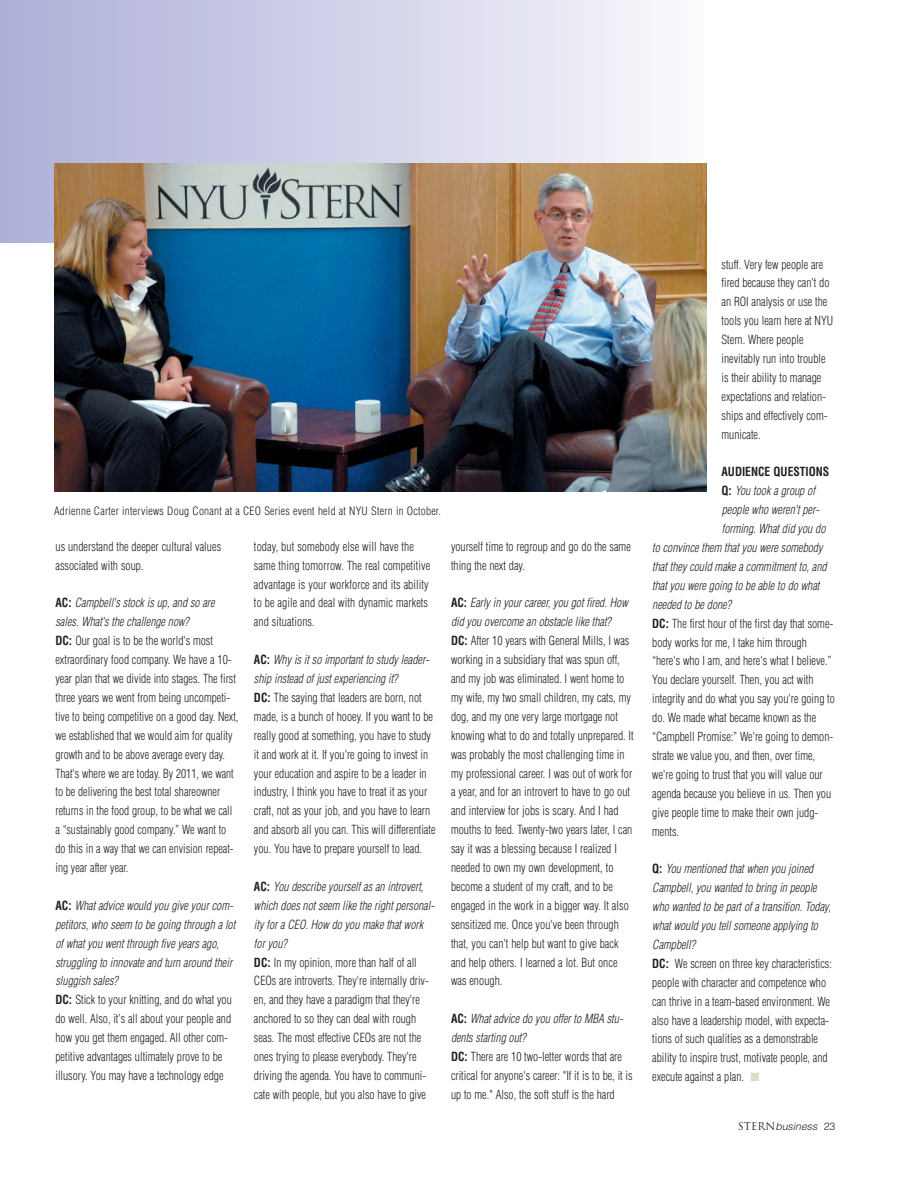
<style>
.page{position:relative;width:918px;height:1188px;background:#fff}
.page>*{position:absolute;margin:0;border:0;box-sizing:border-box;transform-origin:0 0}
.t1{font:300 condensed 12.3px/18.9px "Helvetica";color:#231f20;scale:.94 1}
.t2{font:italic 300 condensed 12.3px "Helvetica";color:#231f20;scale:.94 1}
.t3{font:700 condensed 12.3px "Helvetica";color:#231f20;scale:.94 1}
.t4{font:300 condensed 11.25px "Helvetica";letter-spacing:.02em;color:#231f20}
.t5{font:italic 300 10.5px "Helvetica";color:#231f20}
.s1{font-weight:700}
.s2{font-style:italic}
.s3{font-weight:700;font-style:normal}
.s4{color:#dbddc7}
.s5{font-family:"Trajan";font-weight:400;font-style:normal}
.s6{font-style:normal}
</style>
<div class="page">
<div style="left:0;top:0;width:705px;height:242px;background:linear-gradient(to right,#acaed8,#faf9fd)"></div>
<img style="left:54px;top:164px;width:653px;height:327px">
<p class="t4" style="left:54px;top:506px;width:389px">Adrienne Carter interviews Doug Conant at a CEO Series event held at NYU Stern in October.</p>
<p class="t1" style="left:56px;top:538px;width:178px">us understand the deeper cultural values associated with soup.</p>
<p class="t1" style="left:56px;top:595px;width:196px"><span class="s1">AC:</span> <span class="s2">Campbell's stock is up, and so are sales. What's the challenge now?<br></span><span class="s1">DC:</span> Our goal is to be the world's most extraordinary food company. We have a 10- year plan that we divide into stages. The first three years we went from being uncompeti&shy;tive to being competitive on a good day. Next, we established that we would aim for quality growth and to be above average every day.<br>That's where we are today. By 2011, we want to be delivering the best total shareowner returns in the food group, to be what we call a “sustainably good company.” We want to do this in a way that we can envision repeat&shy;ing year after year.</p>
<p class="t1" style="left:56px;top:897px;width:193px"><span class="s1">AC:</span> <span class="s2">What advice would you give your com&shy;petitors, who seem to be going through a lot of what you went through five years ago, struggling to innovate and turn around their sluggish sales?<br></span><span class="s1">DC:</span> Stick to your knitting, and do what you do well. Also, it's all about your people and how you get them engaged. All other com&shy;petitive advantages ultimately prove to be illusory. You may have a technology edge</p>
<p class="t1" style="left:254px;top:538px;width:189px">today, but somebody else will have the same thing tomorrow. The real competitive advantage is your workforce and its ability to be agile and deal with dynamic markets and situations.</p>
<p class="t1" style="left:254px;top:651px;width:195px"><span class="s1">AC:</span> <span class="s2">Why is it so important to study leader&shy;ship instead of just experiencing it?<br></span><span class="s1">DC:</span> The saying that leaders are born, not made, is a bunch of hooey. If you want to be really good at something, you have to study it and work at it. If you're going to invest in your education and aspire to be a leader in industry, I think you have to treat it as your craft, not as your job, and you have to learn and absorb all you can. This will differentiate you. You have to prepare yourself to lead.</p>
<p class="t1" style="left:254px;top:878px;width:194px"><span class="s1">AC:</span> <span class="s2">You describe yourself as an introvert, which does not seem like the right personal&shy;ity for a CEO. How do you make that work for you?<br></span><span class="s1">DC:</span> In my opinion, more than half of all CEOs are introverts. They're internally driv&shy;en, and they have a paradigm that they're anchored to so they can deal with rough seas. The most effective CEOs are not the ones trying to please everybody. They're driving the agenda. You have to communi&shy;cate with people, but you also have to give</p>
<p class="t1" style="left:451px;top:538px;width:193px">yourself time to regroup and go do the same thing the next day.</p>
<p class="t1" style="left:451px;top:595px;width:196px"><span class="s1">AC:</span> <span class="s2">Early in your career, you got fired. How did you overcome an obstacle like that?<br></span><span class="s1">DC:</span> After 10 years with General Mills, I was working in a subsidiary that was spun off, and my job was eliminated. I went home to my wife, my two small children, my cats, my dog, and my one very large mortgage not knowing what to do and totally unprepared. It was probably the most challenging time in my professional career. I was out of work for a year, and for an introvert to have to go out and interview for jobs is scary. And I had mouths to feed. Twenty-two years later, I can say it was a blessing because I realized I needed to own my own development, to become a student of my craft, and to be engaged in the work in a bigger way. It also sensitized me. Once you've been through that, you can't help but want to give back and help others. I learned a lot. But once was enough.</p>
<p class="t1" style="left:451px;top:1010px;width:195px"><span class="s1">AC:</span> <span class="s2">What advice do you offer to MBA stu&shy;dents starting out?<br></span><span class="s1">DC:</span> There are 10 two-letter words that are critical for anyone's career: "If it is to be, it is up to me." Also, the soft stuff is the hard</p>
<p class="t1" style="left:722px;top:256px;width:120px">stuff. Very few people are fired because they can't do an ROI analysis or use the tools you learn here at NYU<br>Stern. Where people inevitably run into trouble is their ability to manage expectations and relation&shy;ships and effectively com&shy;municate.</p>
<p class="t3" style="left:722px;top:467px;width:116px">AUDIENCE QUESTIONS</p>
<p class="t2" style="left:722px;top:486px;width:101px"><span class="s3">Q:</span> You took a group of</p>
<p class="t2" style="left:722px;top:505px;width:106px">people who weren't per-</p>
<p class="t2" style="left:722px;top:524px;width:112px">forming. What did you do</p>
<p class="t2" style="left:652px;top:543px;width:183px">to convince them that you were somebody</p>
<p class="t2" style="left:652px;top:562px;width:187px">that they could make a commitment to, and</p>
<p class="t2" style="left:652px;top:581px;width:179px">that you were going to be able to do what</p>
<p class="t2" style="left:652px;top:600px;width:86px">needed to be done?</p>
<p class="t1" style="left:652px;top:615px;width:194px"><span class="s1">DC:</span> The first hour of the first day that some-</p>
<p class="t1" style="left:652px;top:634px;width:166px">body works for me, I take him through</p>
<p class="t1" style="left:652px;top:653px;width:192px">“here's who I am, and here's what I believe.”</p>
<p class="t1" style="left:652px;top:671px;width:173px">You declare yourself. Then, you act with</p>
<p class="t1" style="left:652px;top:690px;width:196px">integrity and do what you say you're going to</p>
<p class="t1" style="left:652px;top:709px;width:176px">do. We made what became known as the</p>
<p class="t1" style="left:652px;top:728px;width:194px">“Campbell Promise:” We're going to demon-</p>
<p class="t1" style="left:652px;top:747px;width:175px">strate we value you, and then, over time,</p>
<p class="t1" style="left:652px;top:766px;width:183px">we're going to trust that you will value our</p>
<p class="t1" style="left:652px;top:785px;width:192px">agenda because you believe in us. Then you</p>
<p class="t1" style="left:652px;top:804px;width:178px">give people time to make their own judg-</p>
<p class="t1" style="left:652px;top:823px;width:30px">ments.</p>
<p class="t1" style="left:652px;top:860px;width:193px"><span class="s1">Q:</span> <span class="s2">You mentioned that when you joined Campbell, you wanted to bring in people who wanted to be part of a transition. Today, what would you tell someone applying to Campbell?<br></span><span class="s1">DC:</span> We screen on three key characteristics: people with character and competence who can thrive in a team-based environment. We also have a leadership model, with expecta&shy;tions of such qualities as a demonstrable ability to inspire trust, motivate people, and execute against a plan. <span class="s4">■</span></p>
<p class="t5" style="left:738px;top:1122px;width:99px"><span class="s5">STERN</span>business <span class="s6">23</span></p>
</div>
